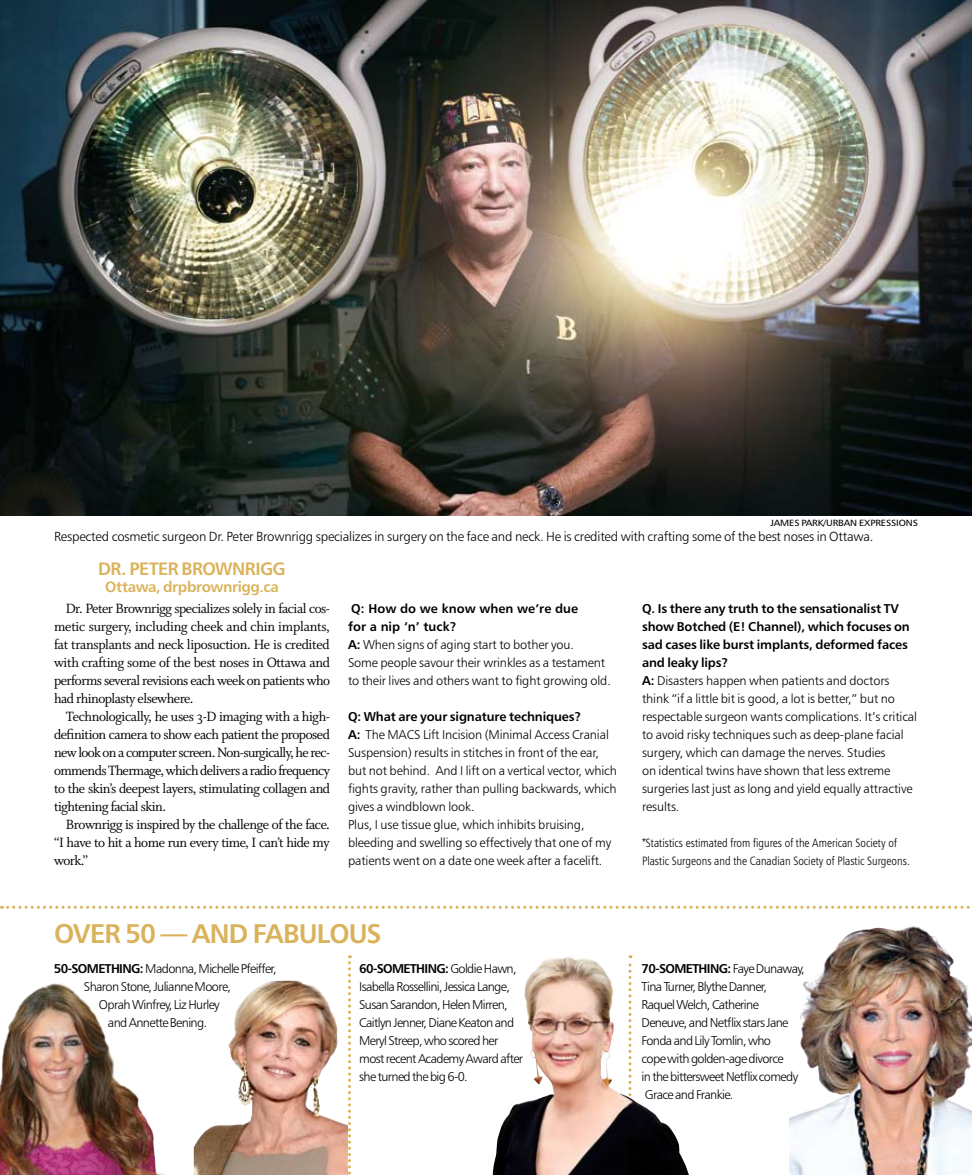
<style>
.page{position:relative;width:972px;height:1175px;background:#fff}
.page>*{position:absolute;margin:0;border:0;box-sizing:border-box;transform-origin:0 0}
.t1{font:27px "Humanist 777 BT Bold B";letter-spacing:-.035em;color:#dab25a}
.t2{font:18px "Humanist 777 BT Bold B";letter-spacing:-.025em;color:#dab25a}
.t3{font:15px/18px "Whitman Roman Os F";letter-spacing:-.035em;color:#000;text-align:justify}
.t4{font:15px "Humanist 777 BT Bold B";letter-spacing:-.02em;color:#dab25a}
.t5{font:13.2px "Humanist 777 BT Light B";letter-spacing:-.015em;color:#000}
.t6{font:12.75px/18px "Humanist 777 BT Light B";letter-spacing:-.01em;color:#000}
.t7{font:12.75px/18px "Humanist 777 BT Light B";letter-spacing:-.05em;color:#000}
.t8{font:12.75px/18px "Humanist 777 BT Bold B";letter-spacing:-.01em;color:#000}
.t9{font:12.75px "Humanist 777 BT Bold B";letter-spacing:-.05em;color:#000}
.t10{font:12px/18px "Humanist 777 BT Light Condensed B";letter-spacing:.005em;color:#000}
.t11{font:9px "Humanist 777 BT Roman B";letter-spacing:-.015em;color:#000;scale:1.1 1}
.s1{font-family:"Humanist 777 BT Bold B"}
.s2{font-family:"Humanist 777 BT Light B"}
</style>
<div class="page">
<img style="left:493px;top:955px;width:196px;height:219px">
<svg style="left:2px;top:905px;width:968px;height:3px"></svg>
<img style="left:194px;top:980px;width:154px;height:194px">
<img style="left:789px;top:926px;width:183px;height:248px">
<img style="left:0;top:983px;width:164px;height:191px">
<svg style="left:348px;top:955px;width:3px;height:220px"></svg>
<img style="left:0;top:0;width:972px;height:515px">
<p class="t11" style="left:770px;top:517px;width:136px">JAMES PARK/URBAN EXPRESSIONS</p>
<p class="t5" style="left:54px;top:528px;width:821px">Respected cosmetic surgeon Dr. Peter Brownrigg specializes in surgery on the face and neck. He is credited with crafting some of the best noses in Ottawa.</p>
<h2 class="t2" style="left:98px;top:557px;width:96px">DR. PETER BRO</h2>
<h2 class="t2" style="left:215px;top:557px;width:72px">WNRIGG</h2>
<p class="t4" style="left:105px;top:577px;width:175px">Ottawa, drpbrownrigg.ca</p>
<p class="t3" style="left:54px;top:600px;width:278px;text-indent:12px">Dr. Peter Brownrigg specializes solely in facial cos&shy;metic surgery, including cheek and chin implants, fat transplants and neck liposuction. He is credited with crafting some of the best noses in Ottawa and performs several revisions each week on patients who had rhinoplasty elsewhere.</p>
<p class="t3" style="left:54px;top:708px;width:278px;text-indent:12px">Technologically, he uses 3-D imaging with a high&shy;definition camera to show each patient the proposed new look on a computer screen. Non-surgically, he rec&shy;ommends Thermage, which delivers a radio frequency to the skin’s deepest layers, stimulating collagen and tightening facial skin.</p>
<p class="t3" style="left:54px;top:816px;width:277px;text-indent:12px">Brownrigg is inspired by the challenge of the face. “I have to hit a home run every time, I can’t hide my work.”</p>
<p class="t8" style="left:348px;top:599px;width:232px">Q: How do we know when we’re due for a nip ‘n’ tuck?</p>
<p class="t6" style="left:348px;top:635px;width:264px"><span class="s1">A:</span> When signs of aging start to bother you.<br>Some people savour their wrinkles as a testament to their lives and others want to fight growing old.</p>
<p class="t8" style="left:348px;top:707px;width:235px">Q: What are your signature techniques?</p>
<p class="t6" style="left:348px;top:725px;width:270px"><span class="s1">A:</span> The MACS Lift Incision (Minimal Access Cranial Suspension) results in stitches in front of the ear, but not behind. And I lift on a vertical vector, which fights gravity, rather than pulling backwards, which gives a windblown look.<br>Plus, I use tissue glue, which inhibits bruising, bleeding and swelling so effectively that one of my patients went on a date one week after a facelift.</p>
<h1 class="t1" style="left:54px;top:916px;width:329px">Over 50 — and fabulous</h1>
<p class="t9" style="left:359px;top:960px;width:159px">60-something: <span class="s2">Goldie Hawn,</span></p>
<p class="t7" style="left:359px;top:977px;width:165px">Isabella Rossellini, Jessica Lange,<br>Susan Sarandon, Helen Mirren,<br>Caitlyn Jenner, Diane Keaton and<br>Meryl Streep, who scored her most recent Academy Award after she turned the big 6-0.</p>
<p class="t7" style="left:54px;top:959px;width:224px"><span class="s1">50-someth ing:</span> Madonna, Michelle Pfeiffer,</p>
<p class="t7" style="left:84px;top:977px;width:149px">Sharon Stone, Julianne Moore,</p>
<p class="t7" style="left:99px;top:995px;width:122px">Oprah Winfrey, Liz Hurley</p>
<p class="t7" style="left:108px;top:1013px;width:101px">and Annette Bening.</p>
<p class="t8" style="left:642px;top:599px;width:269px">Q. Is there any truth to the sensationalist TV show Botched (E! Channel), which focuses on sad cases like burst implants, deformed faces and leaky lips?</p>
<p class="t6" style="left:642px;top:671px;width:277px"><span class="s1">A:</span> Disasters happen when patients and doctors think “if a little bit is good, a lot is better,” but no respectable surgeon wants complications. It’s critical to avoid risky techniques such as deep-plane facial surgery, which can damage the nerves. Studies<br>on identical twins have shown that less extreme surgeries last just as long and yield equally attractive results.</p>
<p class="t10" style="left:642px;top:834px;width:269px">*Statistics estimated from figures of the American Society of<br>Plastic Surgeons and the Canadian Society of Plastic Surgeons.</p>
<p class="t9" style="left:642px;top:960px;width:165px">70-someth ing: <span class="s2">Faye Dunaway,</span></p>
<p class="t7" style="left:642px;top:977px;width:158px">Tina Turner, Blythe Danner,<br>Raquel Welch, Catherine<br>Deneuve, and Netflix stars Jane<br>Fonda and Lily Tomlin, who cope with golden-age divorce<br>in the bittersweet Netflix comedy<br>Grace and Frankie.</p>
</div>
